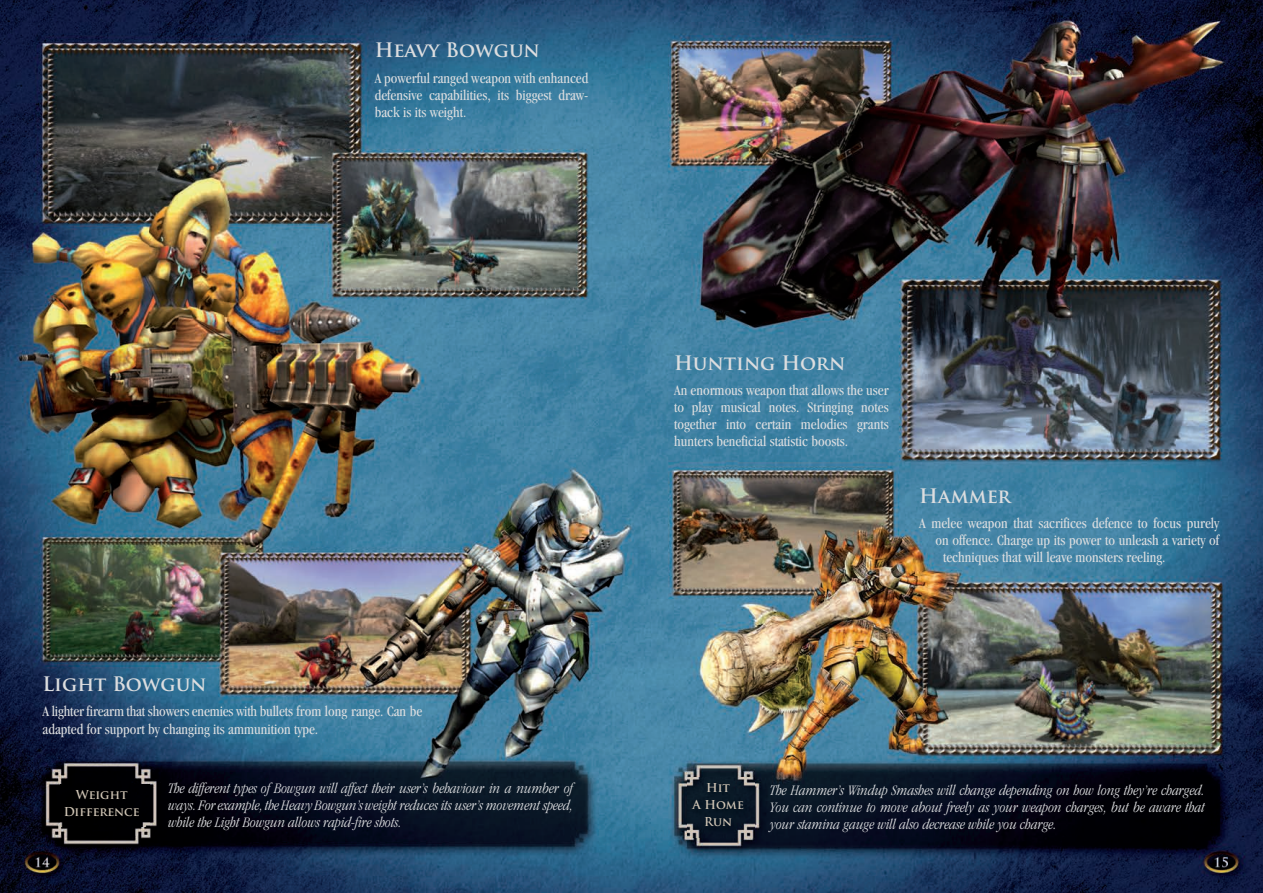
<style>
.page{position:relative;width:1263px;height:893px;background:#fff}
.page>*{position:absolute;margin:0;border:0;box-sizing:border-box;transform-origin:0 0}
.t1{font:700 19.5px "Trajan Pro";color:#dcdddf}
.t2{font:condensed 15px/17px "Garamond LT";color:#dcdddf;text-align:justify}
.t3{font:italic 300 condensed 15px/17px "Garamond LT";color:#dcdddf;text-align:justify}
.t4{font:700 12px/17px "Trajan Pro";letter-spacing:-.01em;color:#d0c5b5;text-align:center}
</style>
<div class="page">
<img style="left:0;top:0;width:1263px;height:893px">
<div style="left:60px;top:784px;width:90px;height:43px;background:#000001"></div>
<img style="left:688px;top:777px;width:66px;height:61px">
<h1 class="t1" style="left:375px;top:38px;width:167px">Heavy Bowgun</h1>
<p class="t2" style="left:375px;top:69px;width:215px">A powerful ranged weapon with enhanced defensive capabilities, its biggest draw&shy;back is its weight.</p>
<h1 class="t1" style="left:43px;top:672px;width:166px">Light Bowgun</h1>
<p class="t2" style="left:43px;top:703px;width:381px">A lighter firearm that showers enemies with bullets from long range. Can be adapted for support by changing its ammunition type.</p>
<p class="t4" style="left:64px;top:786px;width:77px">Weight<br>Difference</p>
<p class="t3" style="left:169px;top:780px;width:406px">The different types of Bowgun will affect their user’s behaviour in a number of ways. For example, the Heavy Bowgun’s weight reduces its user’s movement speed, while the Light Bowgun allows rapid-fire shots.</p>
<h1 class="t1" style="left:674px;top:350px;width:173px">Hunting Horn</h1>
<p class="t2" style="left:674px;top:382px;width:216px">An enormous weapon that allows the user to play musical notes. Stringing notes together into certain melodies grants hunters beneficial statistic boosts.</p>
<h1 class="t1" style="left:919px;top:483px;width:93px">Hammer</h1>
<p class="t2" style="left:919px;top:515px;width:302px">A melee weapon that sacrifices defence to focus purely</p>
<p class="t2" style="left:936px;top:532px;width:285px">on offence. Charge up its power to unleash a variety of</p>
<p class="t2" style="left:943px;top:549px;width:224px">techniques that will leave monsters reeling.</p>
<p class="t4" style="left:692px;top:779px;width:53px">Hit<br>A Home<br>Run</p>
<p class="t3" style="left:770px;top:782px;width:436px">The Hammer’s Windup Smashes will change depending on how long they’re charged.<br>You can continue to move about freely as your weapon charges, but be aware that your stamina gauge will also decrease while you charge.</p>
</div>
